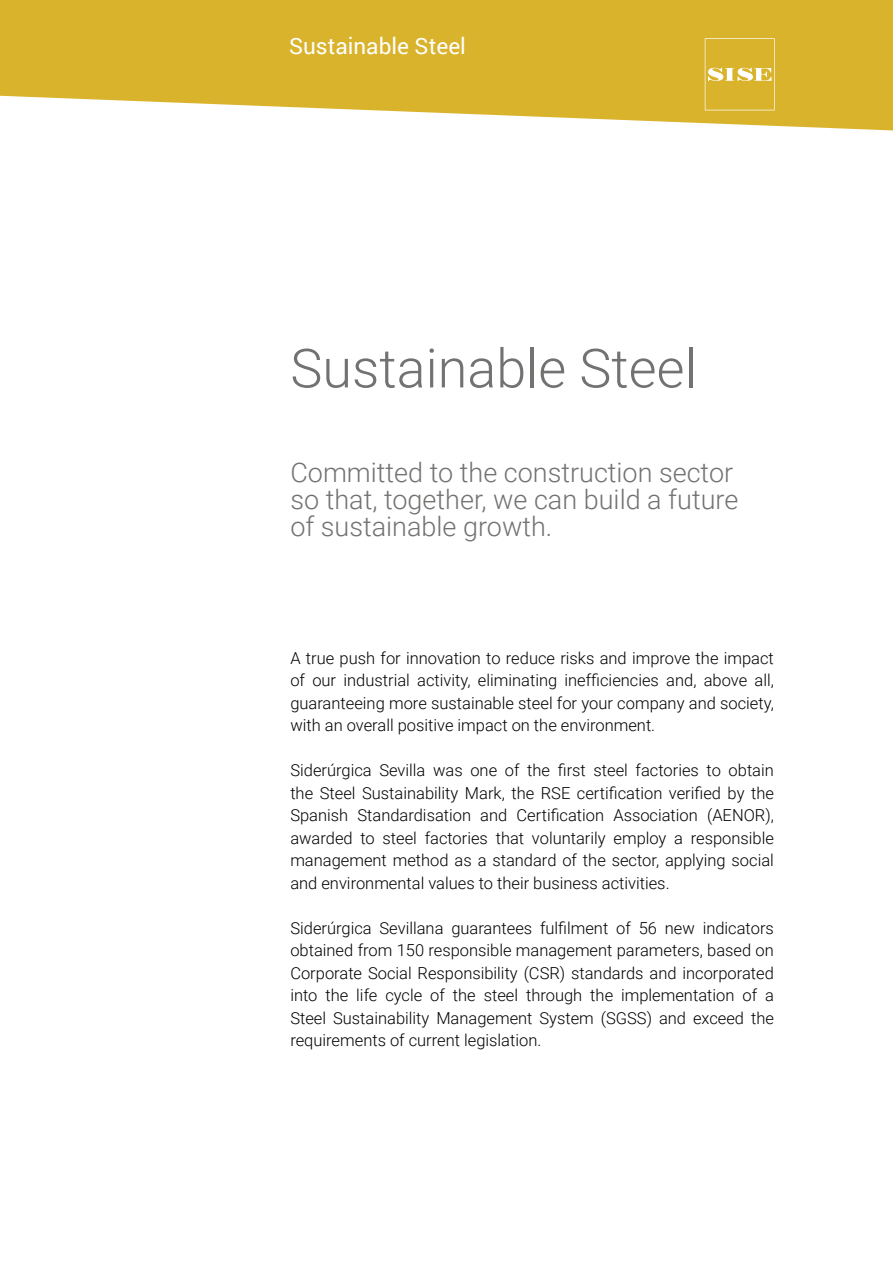
<style>
.page{position:relative;width:893px;height:1263px;background:#fff}
.page>*{position:absolute;margin:0;border:0;box-sizing:border-box;transform-origin:0 0}
.t1{font:300 54px "Roboto";color:#727271}
.t2{font:300 27px/27px "Roboto";color:#727271}
.t3{font:22.5px "Roboto";color:#fff}
.t4{font:300 16.5px/22.5px "Roboto";color:#000;text-align:justify}
</style>
<div class="page">
<svg style="left:0;top:0;width:893px;height:130px;background:#dfbd48"></svg>
<svg style="left:705px;top:38px;width:70px;height:72px;background:#debb43"></svg>
<h3 class="t3" style="left:289px;top:30px;width:178px">Sustainable Steel</h3>
<h1 class="t1" style="left:290px;top:330px;width:408px">Sustainable Steel</h1>
<h2 class="t2" style="left:290px;top:457px;width:450px">Committed to the construction sector so that, together, we can build a future of sustainable growth.</h2>
<p class="t4" style="left:290px;top:646px;width:485px">A true push for innovation to reduce risks and improve the impact of our industrial activity, eliminating inefficiencies and, above all, guaranteeing more sustainable steel for your company and society, with an overall positive impact on the environment.</p>
<p class="t4" style="left:290px;top:758px;width:485px">Siderúrgica Sevilla was one of the first steel factories to obtain the Steel Sustainability Mark, the RSE certification verified by the Spanish Standardisation and Certification Association (AENOR), awarded to steel factories that voluntarily employ a responsible management method as a standard of the sector, applying social and environmental values to their business activities.</p>
<p class="t4" style="left:290px;top:916px;width:485px">Siderúrgica Sevillana guarantees fulfilment of 56 new indicators obtained from 150 responsible management parameters, based on Corporate Social Responsibility (CSR) standards and incorporated into the life cycle of the steel through the implementation of a Steel Sustainability Management System (SGSS) and exceed the requirements of current legislation.</p>
</div>
